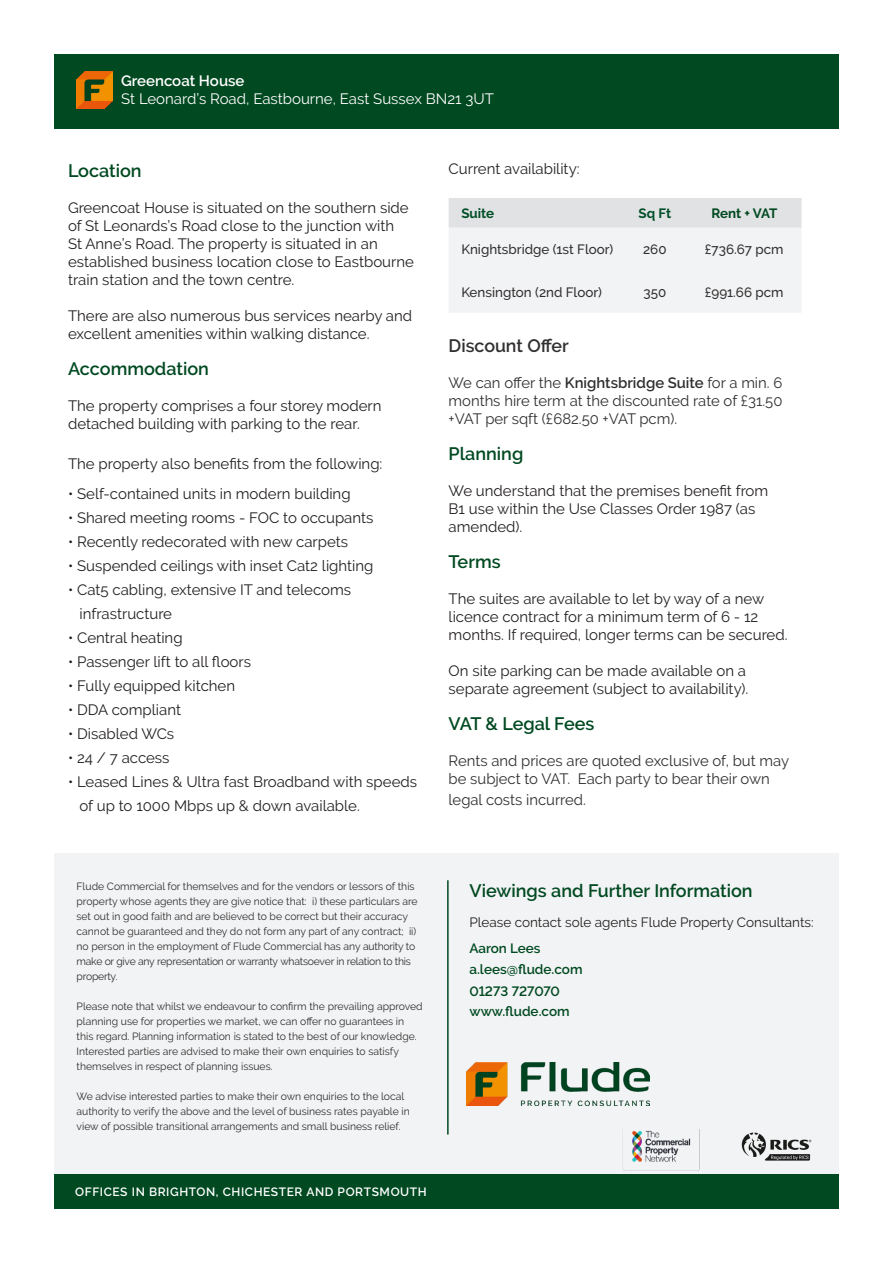
<style>
.page{position:relative;width:893px;height:1263px;background:#fff}
.page>*{position:absolute;margin:0;border:0;box-sizing:border-box;transform-origin:0 0}
.t1{font:600 18px "Raleway";color:#004921}
.t2{font:600 18px "Raleway";color:#312f30}
.Flude_-_Standard_Paragraph_Text{font:15px/18px "Raleway";color:#231f20}
.Flude_-_Standard_Paragraph_Text-2{font:15px/18px "Raleway";color:#312f30;text-align:justify}
.t3{font:15px "Raleway";color:#fff}
.t4{font:600 15px "Raleway";color:#fff}
.t5{font:500 13.5px "Raleway";color:#312f30}
.t6{font:600 13.5px/19.5px "Raleway";color:#004921}
.Flude_-_Standard_Paragraph_Text-3{font:13.5px "Raleway";color:#231f20}
.t7{font:700 13.5px "Raleway";color:#004f28}
.t8{font:700 13.5px "Raleway";letter-spacing:-.015em;color:#004921}
.t9{font:600 12px "Raleway";letter-spacing:.05em;color:#fff}
.t10{font:10.5px/15px "Raleway";color:#312f30}
.s1{font-weight:600}
</style>
<div class="page">
<div style="left:54px;top:54px;width:785px;height:75px;background:#004921"></div>
<div style="left:54px;top:854px;width:785px;height:321px;background:#f2f3f4"></div>
<img style="left:77px;top:72px;width:35px;height:37px">
<img style="left:467px;top:1063px;width:182px;height:42px">
<hr style="left:447px;top:880px;width:2px;height:254px;background:#004921">
<div style="left:54px;top:1175px;width:785px;height:34px;background:#004921"></div>
<img style="left:741px;top:1132px;width:71px;height:29px">
<svg style="left:449px;top:198px;width:352px;height:115px"></svg>
<img style="left:622px;top:1129px;width:78px;height:42px">
<p class="t4" style="left:121px;top:72px;width:125px">Greencoat House</p>
<p class="t3" style="left:121px;top:90px;width:374px">St Leonard’s Road, Eastbourne, East Sussex BN21 3UT</p>
<p class="t1" style="left:68px;top:160px;width:75px">Location</p>
<p class="Flude_-_Standard_Paragraph_Text" style="left:68px;top:198px;width:347px">Greencoat House is situated on the southern side of St Leonards’s Road close to the junction with<br>St Anne’s Road. The property is situated in an established business location close to Eastbourne train station and the town centre.</p>
<p class="Flude_-_Standard_Paragraph_Text" style="left:68px;top:306px;width:346px">There are also numerous bus services nearby and</p>
<p class="Flude_-_Standard_Paragraph_Text" style="left:68px;top:324px;width:303px">excellent amenities within walking distance.</p>
<p class="t1" style="left:68px;top:358px;width:142px">Accommodation</p>
<p class="Flude_-_Standard_Paragraph_Text" style="left:68px;top:396px;width:315px">The property comprises a four storey modern detached building with parking to the rear.</p>
<p class="Flude_-_Standard_Paragraph_Text" style="left:68px;top:455px;width:316px">The property also benefits from the following:</p>
<p class="Flude_-_Standard_Paragraph_Text" style="left:68px;top:485px;width:284px">• Self-contained units in modern building</p>
<p class="Flude_-_Standard_Paragraph_Text" style="left:68px;top:509px;width:307px">• Shared meeting rooms - FOC to occupants</p>
<p class="Flude_-_Standard_Paragraph_Text" style="left:68px;top:533px;width:282px">• Recently redecorated with new carpets</p>
<p class="Flude_-_Standard_Paragraph_Text" style="left:68px;top:557px;width:307px">• Suspended ceilings with inset Cat2 lighting</p>
<p class="Flude_-_Standard_Paragraph_Text" style="left:80px;top:578px;width:273px;line-height:24px;text-indent:-11px">• Cat5 cabling, extensive IT and telecoms infrastructure</p>
<p class="Flude_-_Standard_Paragraph_Text" style="left:68px;top:629px;width:116px">• Central heating</p>
<p class="Flude_-_Standard_Paragraph_Text" style="left:68px;top:653px;width:185px">• Passenger lift to all floors</p>
<p class="Flude_-_Standard_Paragraph_Text" style="left:68px;top:677px;width:169px">• Fully equipped kitchen</p>
<p class="Flude_-_Standard_Paragraph_Text" style="left:68px;top:701px;width:115px">• DDA compliant</p>
<p class="Flude_-_Standard_Paragraph_Text" style="left:68px;top:725px;width:108px">• Disabled WCs</p>
<p class="Flude_-_Standard_Paragraph_Text" style="left:68px;top:749px;width:103px">• 24 / 7 access</p>
<p class="Flude_-_Standard_Paragraph_Text" style="left:80px;top:770px;width:339px;line-height:24px;text-indent:-11px">• Leased Lines &amp; Ultra fast Broadband with speeds of up to 1000 Mbps up &amp; down available.</p>
<p class="Flude_-_Standard_Paragraph_Text" style="left:449px;top:160px;width:132px">Current availability:</p>
<p class="t7" style="left:461px;top:206px;width:34px">Suite</p>
<p class="t7" style="left:639px;top:206px;width:34px">Sq Ft</p>
<p class="t8" style="left:711px;top:206px;width:67px">Rent + VAT</p>
<p class="t5" style="left:461px;top:242px;width:153px">Knightsbridge (1st Floor)</p>
<p class="t5" style="left:643px;top:242px;width:25px">260</p>
<p class="t5" style="left:705px;top:242px;width:80px">£736.67 pcm</p>
<p class="t5" style="left:461px;top:284px;width:142px">Kensington (2nd Floor)</p>
<p class="t5" style="left:643px;top:284px;width:24px">350</p>
<p class="t5" style="left:705px;top:284px;width:80px">£991.66 pcm</p>
<p class="t2" style="left:449px;top:335px;width:122px">Discount Offer</p>
<p class="Flude_-_Standard_Paragraph_Text-2" style="left:449px;top:373px;width:335px">We can offer the <span class="s1">Knightsbridge Suite</span> for a min. 6 months hire term at the discounted rate of £31.50 +VAT per sqft (£682.50 +VAT pcm).</p>
<p class="t1" style="left:449px;top:443px;width:76px">Planning</p>
<p class="Flude_-_Standard_Paragraph_Text" style="left:449px;top:481px;width:321px">We understand that the premises benefit from<br>B1 use within the Use Classes Order 1987 (as amended).</p>
<p class="t1" style="left:449px;top:551px;width:54px">Terms</p>
<p class="Flude_-_Standard_Paragraph_Text" style="left:449px;top:589px;width:340px">The suites are available to let by way of a new licence contract for a minimum term of 6 - 12 months. If required, longer terms can be secured.</p>
<p class="Flude_-_Standard_Paragraph_Text" style="left:449px;top:661px;width:301px">On site parking can be made available on a separate agreement (subject to availability).</p>
<p class="t1" style="left:449px;top:713px;width:147px">VAT &amp; Legal Fees</p>
<p class="Flude_-_Standard_Paragraph_Text-2" style="left:449px;top:751px;width:342px">Rents and prices are quoted exclusive of, but may be subject to VAT. Each party to bear their own</p>
<p class="Flude_-_Standard_Paragraph_Text-2" style="left:449px;top:790px;width:139px">legal costs incurred.</p>
<p class="t10" style="left:77px;top:879px;width:343px">Flude Commercial for themselves and for the vendors or lessors of this property whose agents they are give notice that: i) these particulars are set out in good faith and are believed to be correct but their accuracy cannot be guaranteed and they do not form any part of any contract; ii) no person in the employment of Flude Commercial has any authority to make or give any representation or warranty whatsoever in relation to this property.</p>
<p class="t10" style="left:77px;top:999px;width:348px">Please note that whilst we endeavour to confirm the prevailing approved planning use for properties we market, we can offer no guarantees in this regard. Planning information is stated to the best of our knowledge.<br>Interested parties are advised to make their own enquiries to satisfy themselves in respect of planning issues.</p>
<p class="t10" style="left:77px;top:1089px;width:335px">We advise interested parties to make their own enquiries to the local authority to verify the above and the level of business rates payable in view of possible transitional arrangements and small business relief.</p>
<p class="t9" style="left:75px;top:1185px;width:353px">OFFICES IN BRIGHTON, CHICHESTER AND PORTSMOUTH</p>
<p class="t1" style="left:469px;top:880px;width:285px">Viewings and Further Information</p>
<p class="Flude_-_Standard_Paragraph_Text-3" style="left:469px;top:914px;width:346px">Please contact sole agents Flude Property Consultants:</p>
<p class="t6" style="left:469px;top:938px;width:73px">Aaron Lees</p>
<p class="t6" style="left:469px;top:959px;width:115px">a.lees@flude.com</p>
<p class="t6" style="left:469px;top:982px;width:102px">01273 727070 www.flude.com</p>
</div>
